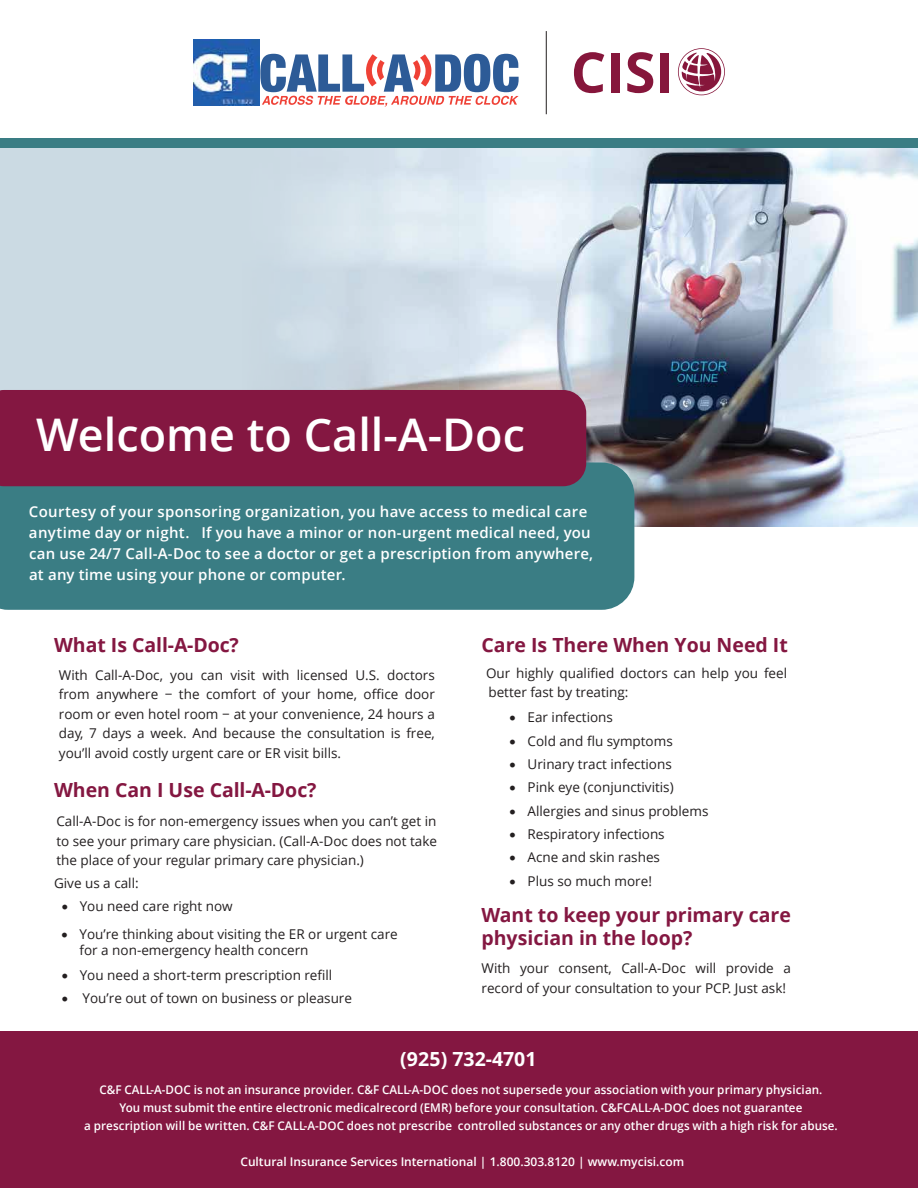
<style>
.page{position:relative;width:918px;height:1188px;background:#fff}
.page>*{position:absolute;margin:0;border:0;box-sizing:border-box;transform-origin:0 0}
.t1{font:600 45px "Open Sans";color:#fff}
.t2{font:700 19.5px/23.4px "Open Sans";color:#841741}
.t3{font:700 19.5px "Open Sans";letter-spacing:.005em;color:#fff}
.t4{font:600 15px/21px "Open Sans";letter-spacing:.02em;color:#fff}
.t5{font:13.5px/19.5px "Open Sans";color:#231f20}
.t6{font:600 12px/18px "Open Sans";letter-spacing:.005em;color:#fff;text-align:center}
</style>
<div class="page">
<img style="left:459px;top:148px;width:459px;height:378px">
<div style="left:0;top:148px;width:459px;height:377px;background:#cbdae3"></div>
<div style="left:0;top:138px;width:918px;height:10px;background:#3a7d84"></div>
<img style="left:193px;top:40px;width:66px;height:66px">
<svg style="left:260px;top:54px;width:259px;height:52px"></svg>
<svg style="left:678px;top:48px;width:47px;height:47px"></svg>
<svg style="left:574px;top:52px;width:30px;height:41px"></svg>
<div style="left:611px;top:53px;width:9px;height:40px;background:#86163b"></div>
<svg style="left:627px;top:52px;width:26px;height:41px"></svg>
<div style="left:661px;top:53px;width:8px;height:40px;background:#86163b"></div>
<hr style="left:546px;top:31px;width:1px;height:83px;background:#231f20">
<div style="left:0;top:1032px;width:918px;height:156px;background:#841741"></div>
<div style="left:0;top:462px;width:634px;height:148px;background:#3a7d84"></div>
<div style="left:0;top:390px;width:586px;height:96px;background:#841741"></div>
<h1 class="t1" style="left:36px;top:404px;width:490px">Welcome to Call-A-Doc</h1>
<p class="t4" style="left:29px;top:501px;width:566px">Courtesy of your sponsoring organization, you have access to medical care anytime day or night. If you have a minor or non-urgent medical need, you can use 24/7 Call-A-Doc to see a doctor or get a prescription from anywhere, at any time using your phone or computer.</p>
<h2 class="t2" style="left:54px;top:633px;width:186px">What Is Call-A-Doc?</h2>
<p class="t5" style="left:59px;top:665px;width:378px;text-align:justify">With Call-A-Doc, you can visit with licensed U.S. doctors from anywhere − the comfort of your home, office door room or even hotel room − at your convenience, 24 hours a day, 7 days a week. And because the consultation is free, youʼll avoid costly urgent care or ER visit bills.</p>
<h2 class="t2" style="left:54px;top:778px;width:264px">When Can I Use Call-A-Doc?</h2>
<p class="t5" style="left:56px;top:811px;width:382px;text-align:justify">Call-A-Doc is for non-emergency issues when you canʼt get in to see your primary care physician. (Call-A-Doc does not take the place of your regular primary care physician.)</p>
<p class="t5" style="left:54px;top:873px;width:86px">Give us a call:</p>
<p class="t5" style="left:62px;top:896px;width:173px">• You need care right now</p>
<p class="t5" style="left:80px;top:926px;width:320px;line-height:16.2px;text-indent:-18px">• Youʼre thinking about visiting the ER or urgent care for a non-emergency health concern</p>
<p class="t5" style="left:62px;top:965px;width:272px">• You need a short-term prescription refill</p>
<p class="t5" style="left:62px;top:988px;width:292px">• Youʼre out of town on business or pleasure</p>
<h2 class="t2" style="left:482px;top:633px;width:308px">Care Is There When You Need It</h2>
<p class="t5" style="left:486px;top:663px;width:303px">Our highly qualified doctors can help you feel better fast by treating:</p>
<p class="t5" style="left:510px;top:707px;width:105px">• Ear infections</p>
<p class="t5" style="left:510px;top:731px;width:165px">• Cold and flu symptoms</p>
<p class="t5" style="left:510px;top:754px;width:164px">• Urinary tract infections</p>
<p class="t5" style="left:510px;top:777px;width:166px">• Pink eye (conjunctivitis)</p>
<p class="t5" style="left:510px;top:801px;width:200px">• Allergies and sinus problems</p>
<p class="t5" style="left:510px;top:824px;width:157px">• Respiratory infections</p>
<p class="t5" style="left:510px;top:847px;width:152px">• Acne and skin rashes</p>
<p class="t5" style="left:510px;top:871px;width:144px">• Plus so much more!</p>
<h2 class="t2" style="left:482px;top:903px;width:311px">Want to keep your primary care physician in the loop?</h2>
<p class="t5" style="left:482px;top:958px;width:311px">With your consent, Call-A-Doc will provide a record of your consultation to your PCP. Just ask!</p>
<h2 class="t3" style="left:400px;top:1045px;width:138px">(925) 732-4701</h2>
<p class="t6" style="left:84px;top:1080px;width:755px">C&amp;F CALL-A-DOC is not an insurance provider. C&amp;F CALL-A-DOC does not supersede your association with your primary physician.<br>You must submit the entire electronic medicalrecord (EMR) before your consultation. C&amp;FCALL-A-DOC does not guarantee<br>a prescription will be written. C&amp;F CALL-A-DOC does not prescribe controlled substances or any other drugs with a high risk for abuse.</p>
<p class="t6" style="left:240px;top:1152px;width:445px">Cultural Insurance Services International | 1.800.303.8120 | www.mycisi.com</p>
</div>
